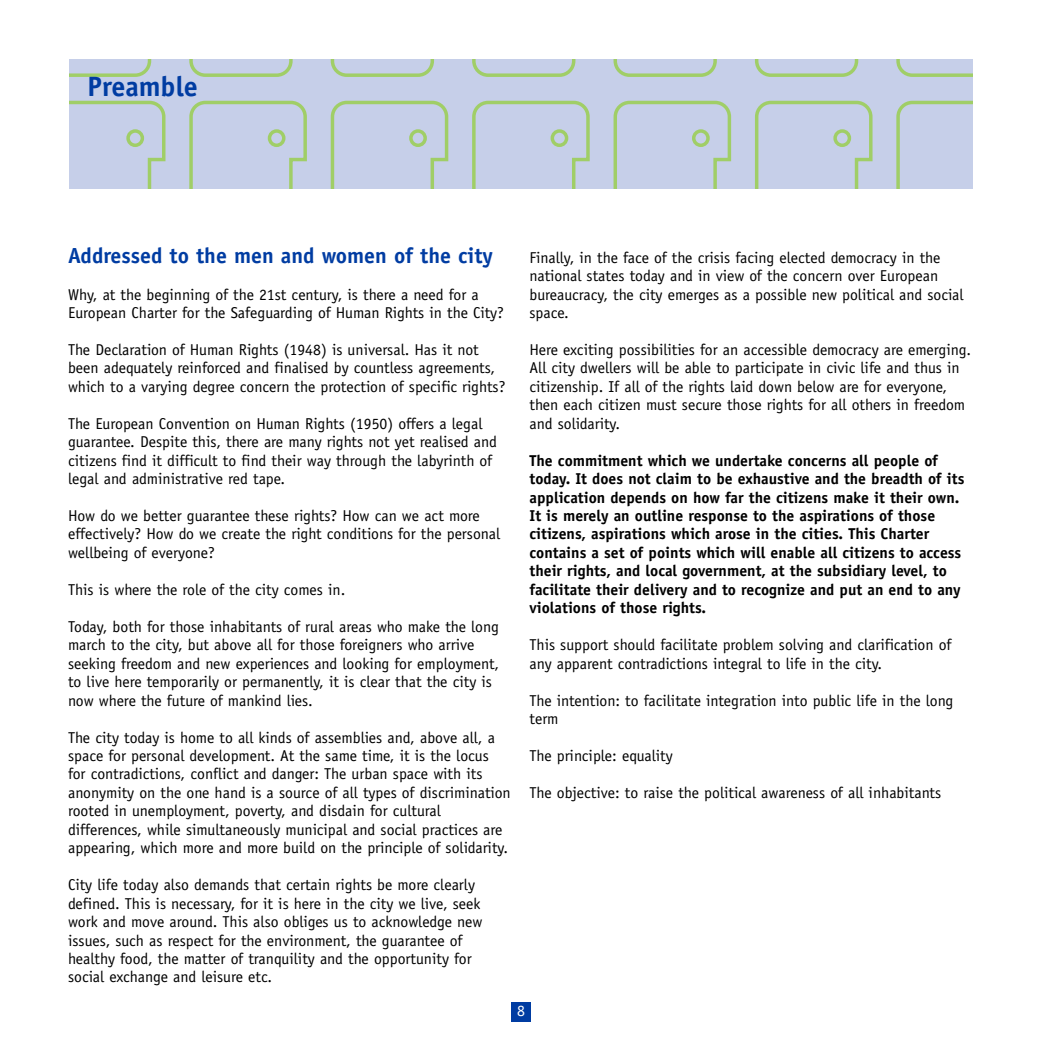
<style>
.page{position:relative;width:1042px;height:1042px;background:#fff}
.page>*{position:absolute;margin:0;border:0;box-sizing:border-box;transform-origin:0 0}
.t1{font:700 28px "Officina Sans";color:#003ca2}
.t2{font:700 21.88px "Officina Sans";color:#003ca2}
.t3{font:15.75px/18.4px "Officina Sans";color:#000}
.t4{font:700 15.75px/18.4px "Officina Sans";color:#000}
.t5{font:15.75px "Officina Sans";color:#fff}
</style>
<div class="page">
<div style="left:69px;top:60px;width:903px;height:129px;background:#c6cfe9"></div>
<svg style="left:69px;top:100px;width:97px;height:89px"></svg>
<svg style="left:126px;top:129px;width:18px;height:18px"></svg>
<svg style="left:189px;top:100px;width:118px;height:89px"></svg>
<svg style="left:268px;top:129px;width:17px;height:18px"></svg>
<svg style="left:330px;top:100px;width:119px;height:89px"></svg>
<svg style="left:409px;top:129px;width:18px;height:18px"></svg>
<svg style="left:472px;top:100px;width:118px;height:89px"></svg>
<svg style="left:550px;top:129px;width:18px;height:18px"></svg>
<svg style="left:613px;top:100px;width:119px;height:89px"></svg>
<svg style="left:692px;top:129px;width:18px;height:18px"></svg>
<svg style="left:755px;top:100px;width:118px;height:89px"></svg>
<svg style="left:833px;top:129px;width:18px;height:18px"></svg>
<svg style="left:896px;top:100px;width:76px;height:89px"></svg>
<svg style="left:69px;top:60px;width:83px;height:17px"></svg>
<svg style="left:189px;top:60px;width:104px;height:17px"></svg>
<svg style="left:330px;top:60px;width:104px;height:17px"></svg>
<svg style="left:472px;top:60px;width:104px;height:17px"></svg>
<svg style="left:613px;top:60px;width:104px;height:17px"></svg>
<svg style="left:755px;top:60px;width:104px;height:17px"></svg>
<svg style="left:896px;top:60px;width:76px;height:17px"></svg>
<div style="left:511px;top:1002px;width:20px;height:20px;background:#003ca2"></div>
<h1 class="t1" style="left:87px;top:76px;width:112px">Preamble</h1>
<h2 class="t2" style="left:68px;top:247px;width:426px">Addressed to the men and women of the city</h2>
<p class="t3" style="left:68px;top:286px;width:437px">Why, at the beginning of the 21st century, is there a need for a<br>European Charter for the Safeguarding of Human Rights in the City?</p>
<p class="t3" style="left:68px;top:342px;width:439px">The Declaration of Human Rights (1948) is universal. Has it not been adequately reinforced and finalised by countless agreements, which to a varying degree concern the protection of specific rights?</p>
<p class="t3" style="left:68px;top:415px;width:430px">The European Convention on Human Rights (1950) offers a legal guarantee. Despite this, there are many rights not yet realised and citizens find it difficult to find their way through the labyrinth of legal and administrative red tape.</p>
<p class="t3" style="left:68px;top:508px;width:434px">How do we better guarantee these rights? How can we act more effectively? How do we create the right conditions for the personal wellbeing of everyone?</p>
<p class="t3" style="left:68px;top:581px;width:279px">This is where the role of the city comes in.</p>
<p class="t3" style="left:68px;top:618px;width:433px">Today, both for those inhabitants of rural areas who make the long march to the city, but above all for those foreigners who arrive seeking freedom and new experiences and looking for employment, to live here temporarily or permanently, it is clear that the city is now where the future of mankind lies.</p>
<p class="t3" style="left:68px;top:729px;width:444px">The city today is home to all kinds of assemblies and, above all, a space for personal development. At the same time, it is the locus<br>for contradictions, conflict and danger: The urban space with its anonymity on the one hand is a source of all types of discrimination rooted in unemployment, poverty, and disdain for cultural differences, while simultaneously municipal and social practices are appearing, which more and more build on the principle of solidarity.</p>
<p class="t3" style="left:68px;top:877px;width:416px">City life today also demands that certain rights be more clearly defined. This is necessary, for it is here in the city we live, seek work and move around. This also obliges us to acknowledge new issues, such as respect for the environment, the guarantee of healthy food, the matter of tranquility and the opportunity for social exchange and leisure etc.</p>
<p class="t3" style="left:529px;top:249px;width:436px">Finally, in the face of the crisis facing elected democracy in the national states today and in view of the concern over European bureaucracy, the city emerges as a possible new political and social space.</p>
<p class="t3" style="left:529px;top:342px;width:443px">Here exciting possibilities for an accessible democracy are emerging.<br>All city dwellers will be able to participate in civic life and thus in citizenship. If all of the rights laid down below are for everyone, then each citizen must secure those rights for all others in freedom and solidarity.</p>
<p class="t4" style="left:529px;top:452px;width:436px">The commitment which we undertake concerns all people of today. It does not claim to be exhaustive and the breadth of its application depends on how far the citizens make it their own.<br>It is merely an outline response to the aspirations of those citizens, aspirations which arose in the cities. This Charter contains a set of points which will enable all citizens to access their rights, and local government, at the subsidiary level, to facilitate their delivery and to recognize and put an end to any violations of those rights.</p>
<p class="t3" style="left:529px;top:637px;width:423px">This support should facilitate problem solving and clarification of any apparent contradictions integral to life in the city.</p>
<p class="t3" style="left:529px;top:692px;width:425px">The intention: to facilitate integration into public life in the long term</p>
<p class="t3" style="left:529px;top:748px;width:145px">The principle: equality</p>
<p class="t3" style="left:529px;top:784px;width:413px">The objective: to raise the political awareness of all inhabitants</p>
<p class="t5" style="left:517px;top:1005px;width:9px">8</p>
</div>
